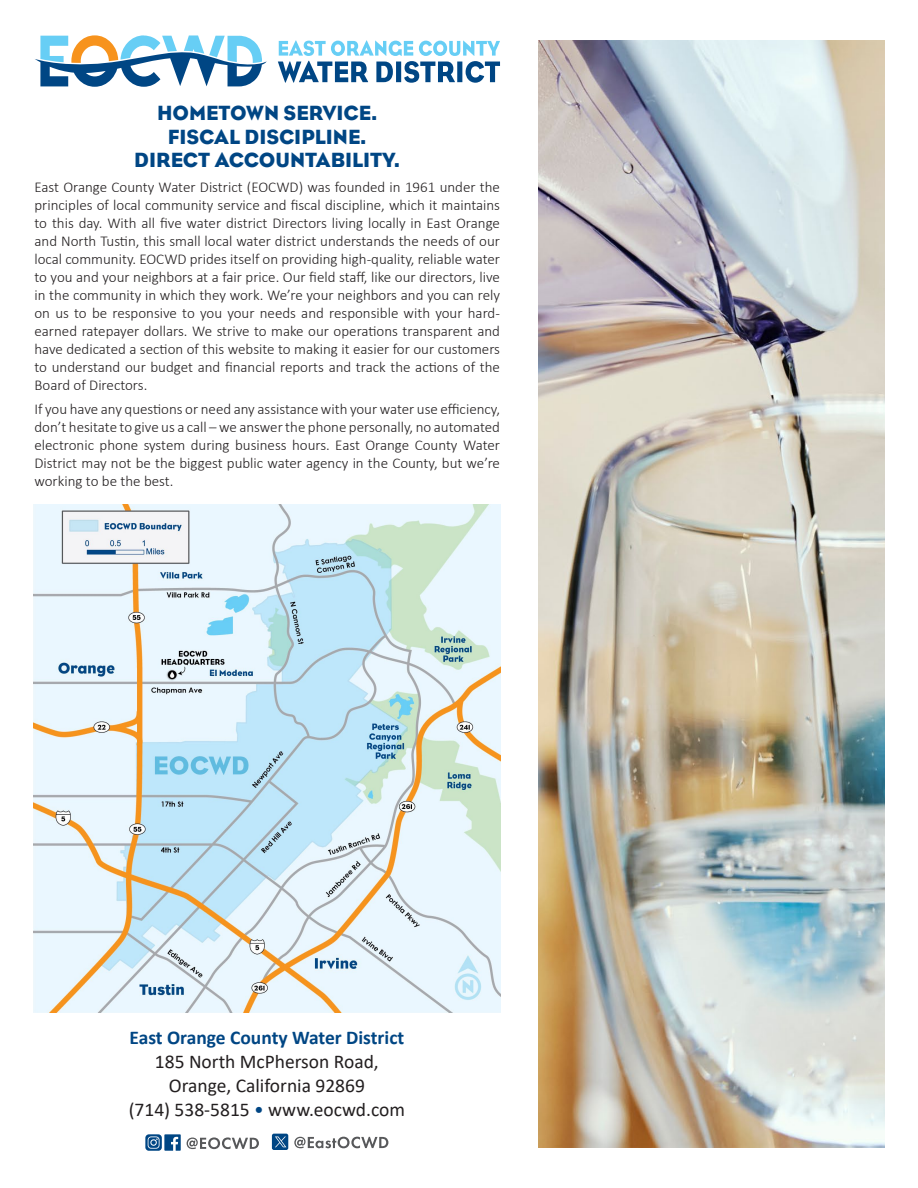
<style>
.page{position:relative;width:918px;height:1188px;background:#fff}
.page>*{position:absolute;margin:0;border:0;box-sizing:border-box;transform-origin:0 0}
.t1{font:21px/23.2px "Eagle";color:#004684;text-align:center}
.t2{font:19.5px/24px "Calibri";color:#231f20;text-align:center}
.t3{font:700 19.5px "Calibri";color:#004684}
.t4{font:300 15px/18px "Calibri";color:#231f20;text-align:justify}
.s1{color:#004684}
</style>
<div class="page">
<img style="left:539px;top:40px;width:345px;height:1107px">
<svg style="left:278px;top:40px;width:222px;height:43px"></svg>
<svg style="left:35px;top:35px;width:232px;height:52px"></svg>
<svg style="left:187px;top:1137px;width:72px;height:12px"></svg>
<svg style="left:294px;top:1137px;width:94px;height:11px"></svg>
<svg style="left:145px;top:1134px;width:36px;height:17px"></svg>
<svg style="left:272px;top:1134px;width:16px;height:16px"></svg>
<img style="left:34px;top:505px;width:466px;height:508px">
<h1 class="t1" style="left:134px;top:102px;width:267px">HOMETOWN SERVICE.<br>FISCAL DISCIPLINE.<br>DIRECT ACCOUNTABILITY.</h1>
<p class="t4" style="left:34px;top:177px;width:467px">East Orange County Water District (EOCWD) was founded in 1961 under the principles of local community service and fiscal discipline, which it maintains to this day. With all five water district Directors living locally in East Orange and North Tustin, this small local water district understands the needs of our local community. EOCWD prides itself on providing high-quality, reliable water to you and your neighbors at a fair price. Our field staff, like our directors, live in the community in which they work. We’re your neighbors and you can rely on us to be responsive to you your needs and responsible with your hard&shy;earned ratepayer dollars. We strive to make our operations transparent and have dedicated a section of this website to making it easier for our customers to understand our budget and financial reports and track the actions of the Board of Directors.</p>
<p class="t4" style="left:34px;top:400px;width:467px">If you have any questions or need any assistance with your water use efficiency, don’t hesitate to give us a call – we answer the phone personally, no automated electronic phone system during business hours. East Orange County Water District may not be the biggest public water agency in the County, but we’re working to be the best.</p>
<h2 class="t3" style="left:130px;top:1024px;width:276px">East Orange County Water District</h2>
<h2 class="t2" style="left:129px;top:1049px;width:278px">185 North McPherson Road,<br>Orange, California 92869<br>(714) 538-5815 <span class="s1">•</span> www.eocwd.com</h2>
</div>
